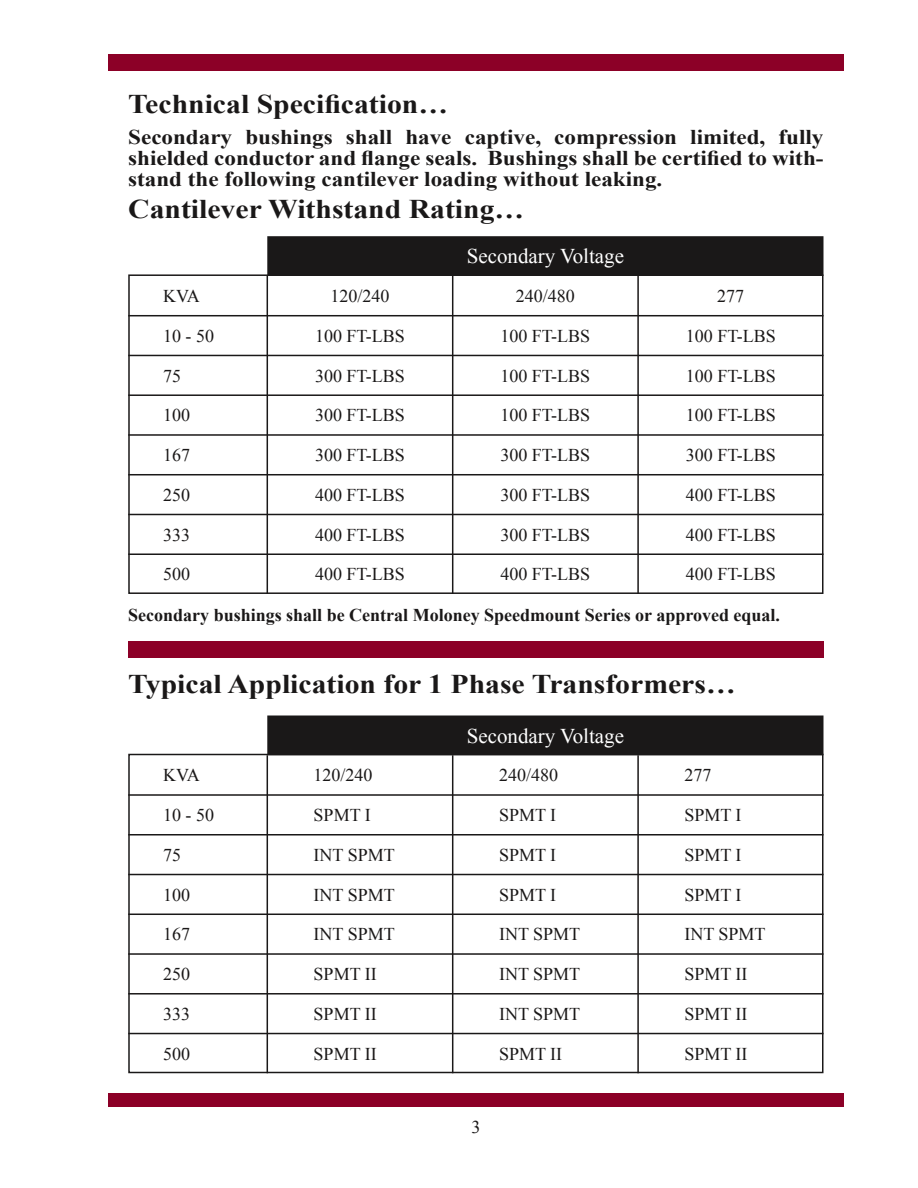
<style>
.page{position:relative;width:918px;height:1188px;background:#fff}
.page>*{position:absolute;margin:0;border:0;box-sizing:border-box;transform-origin:0 0}
.t1{font:700 27px "Times New Roman";color:#1a1818;scale:1.1 1}
.t2{font:700 21px/21px "Times New Roman";color:#1a1818;text-align:justify;scale:1.1 1}
.t3{font:21px "Times New Roman";color:#fff}
.t4{font:18px "Times New Roman";color:#1a1818}
.t5{font:700 18px "Times New Roman";color:#1a1818}
</style>
<div class="page">
<div style="left:108px;top:54px;width:736px;height:17px;background:#8c0027"></div>
<div style="left:108px;top:1094px;width:736px;height:13px;background:#8c0027"></div>
<div style="left:128px;top:641px;width:695px;height:17px;background:#8c0027"></div>
<svg style="left:128px;top:274px;width:696px;height:320px"></svg>
<div style="left:267px;top:236px;width:556px;height:40px;background:#1a1818"></div>
<hr style="left:267px;top:276px;width:1px;height:318px;background:#1a1818">
<hr style="left:452px;top:276px;width:1px;height:318px;background:#1a1818">
<hr style="left:637px;top:276px;width:2px;height:318px;background:#1a1818">
<hr style="left:128px;top:315px;width:696px;height:1px;background:#1a1818">
<hr style="left:128px;top:355px;width:696px;height:1px;background:#1a1818">
<hr style="left:128px;top:394px;width:696px;height:2px;background:#1a1818">
<hr style="left:128px;top:434px;width:696px;height:2px;background:#1a1818">
<hr style="left:128px;top:474px;width:696px;height:1px;background:#1a1818">
<hr style="left:128px;top:514px;width:696px;height:1px;background:#1a1818">
<hr style="left:128px;top:553px;width:696px;height:2px;background:#1a1818">
<svg style="left:128px;top:753px;width:696px;height:321px"></svg>
<div style="left:267px;top:716px;width:557px;height:39px;background:#1a1818"></div>
<hr style="left:267px;top:755px;width:1px;height:318px;background:#1a1818">
<hr style="left:452px;top:755px;width:1px;height:318px;background:#1a1818">
<hr style="left:637px;top:755px;width:2px;height:318px;background:#1a1818">
<hr style="left:128px;top:794px;width:696px;height:2px;background:#1a1818">
<hr style="left:128px;top:834px;width:696px;height:2px;background:#1a1818">
<hr style="left:128px;top:874px;width:696px;height:1px;background:#1a1818">
<hr style="left:128px;top:914px;width:696px;height:1px;background:#1a1818">
<hr style="left:128px;top:953px;width:696px;height:2px;background:#1a1818">
<hr style="left:128px;top:993px;width:696px;height:2px;background:#1a1818">
<hr style="left:128px;top:1033px;width:696px;height:1px;background:#1a1818">
<h1 class="t1" style="left:128px;top:88px;width:292px">Technical Specification…</h1>
<p class="t2" style="left:128px;top:127px;width:634px">Secondary bushings shall have captive, compression limited, fully shielded conductor and flange seals. Bushings shall be certified to with&shy;stand the following cantilever loading without leaking.</p>
<h1 class="t1" style="left:128px;top:193px;width:362px">Cantilever Withstand Rating…</h1>
<p class="t4" style="left:163px;top:286px;width:38px">KVA</p>
<p class="t4" style="left:163px;top:325px;width:52px">10 - 50</p>
<p class="t4" style="left:163px;top:365px;width:19px">75</p>
<p class="t4" style="left:163px;top:405px;width:28px">100</p>
<p class="t4" style="left:163px;top:445px;width:28px">167</p>
<p class="t4" style="left:163px;top:484px;width:28px">250</p>
<p class="t4" style="left:163px;top:524px;width:28px">333</p>
<p class="t4" style="left:163px;top:564px;width:28px">500</p>
<p class="t4" style="left:330px;top:286px;width:61px">120/240</p>
<p class="t4" style="left:315px;top:325px;width:91px">100 FT-LBS</p>
<p class="t4" style="left:315px;top:365px;width:91px">300 FT-LBS</p>
<p class="t4" style="left:315px;top:405px;width:91px">300 FT-LBS</p>
<p class="t4" style="left:315px;top:445px;width:91px">300 FT-LBS</p>
<p class="t4" style="left:315px;top:484px;width:91px">400 FT-LBS</p>
<p class="t4" style="left:315px;top:524px;width:91px">400 FT-LBS</p>
<p class="t4" style="left:315px;top:564px;width:91px">400 FT-LBS</p>
<p class="t3" style="left:467px;top:244px;width:159px">Secondary Voltage</p>
<p class="t4" style="left:516px;top:286px;width:61px">240/480</p>
<p class="t4" style="left:500px;top:325px;width:91px">100 FT-LBS</p>
<p class="t4" style="left:500px;top:365px;width:91px">100 FT-LBS</p>
<p class="t4" style="left:500px;top:405px;width:91px">100 FT-LBS</p>
<p class="t4" style="left:500px;top:445px;width:91px">300 FT-LBS</p>
<p class="t4" style="left:500px;top:484px;width:91px">300 FT-LBS</p>
<p class="t4" style="left:500px;top:524px;width:91px">300 FT-LBS</p>
<p class="t4" style="left:500px;top:564px;width:91px">400 FT-LBS</p>
<p class="t4" style="left:717px;top:286px;width:28px">277</p>
<p class="t4" style="left:686px;top:325px;width:91px">100 FT-LBS</p>
<p class="t4" style="left:686px;top:365px;width:91px">100 FT-LBS</p>
<p class="t4" style="left:686px;top:405px;width:91px">100 FT-LBS</p>
<p class="t4" style="left:686px;top:445px;width:91px">300 FT-LBS</p>
<p class="t4" style="left:686px;top:484px;width:91px">400 FT-LBS</p>
<p class="t4" style="left:686px;top:524px;width:91px">400 FT-LBS</p>
<p class="t4" style="left:686px;top:564px;width:91px">400 FT-LBS</p>
<p class="t5" style="left:128px;top:605px;width:653px">Secondary bushings shall be Central Moloney Speedmount Series or approved equal.</p>
<h1 class="t1" style="left:128px;top:669px;width:554px">Typical Application for 1 Phase Transformers…</h1>
<p class="t4" style="left:163px;top:765px;width:38px">KVA</p>
<p class="t4" style="left:163px;top:805px;width:52px">10 - 50</p>
<p class="t4" style="left:163px;top:844px;width:19px">75</p>
<p class="t4" style="left:163px;top:884px;width:28px">100</p>
<p class="t4" style="left:163px;top:924px;width:28px">167</p>
<p class="t4" style="left:163px;top:964px;width:28px">250</p>
<p class="t4" style="left:163px;top:1003px;width:28px">333</p>
<p class="t4" style="left:163px;top:1043px;width:28px">500</p>
<p class="t4" style="left:314px;top:765px;width:61px">120/240</p>
<p class="t4" style="left:314px;top:805px;width:59px">SPMT I</p>
<p class="t4" style="left:314px;top:844px;width:83px">INT SPMT</p>
<p class="t4" style="left:314px;top:884px;width:83px">INT SPMT</p>
<p class="t4" style="left:314px;top:924px;width:83px">INT SPMT</p>
<p class="t4" style="left:314px;top:964px;width:65px">SPMT II</p>
<p class="t4" style="left:314px;top:1003px;width:65px">SPMT II</p>
<p class="t4" style="left:314px;top:1043px;width:65px">SPMT II</p>
<p class="t3" style="left:467px;top:723px;width:159px">Secondary Voltage</p>
<p class="t4" style="left:499px;top:765px;width:61px">240/480</p>
<p class="t4" style="left:499px;top:805px;width:59px">SPMT I</p>
<p class="t4" style="left:499px;top:844px;width:59px">SPMT I</p>
<p class="t4" style="left:499px;top:884px;width:59px">SPMT I</p>
<p class="t4" style="left:499px;top:924px;width:83px">INT SPMT</p>
<p class="t4" style="left:499px;top:964px;width:83px">INT SPMT</p>
<p class="t4" style="left:499px;top:1003px;width:83px">INT SPMT</p>
<p class="t4" style="left:499px;top:1043px;width:65px">SPMT II</p>
<p class="t4" style="left:471px;top:1117px;width:10px">3</p>
<p class="t4" style="left:684px;top:765px;width:28px">277</p>
<p class="t4" style="left:684px;top:805px;width:59px">SPMT I</p>
<p class="t4" style="left:684px;top:844px;width:59px">SPMT I</p>
<p class="t4" style="left:684px;top:884px;width:59px">SPMT I</p>
<p class="t4" style="left:684px;top:924px;width:83px">INT SPMT</p>
<p class="t4" style="left:684px;top:964px;width:65px">SPMT II</p>
<p class="t4" style="left:684px;top:1003px;width:65px">SPMT II</p>
<p class="t4" style="left:684px;top:1043px;width:65px">SPMT II</p>
</div>
